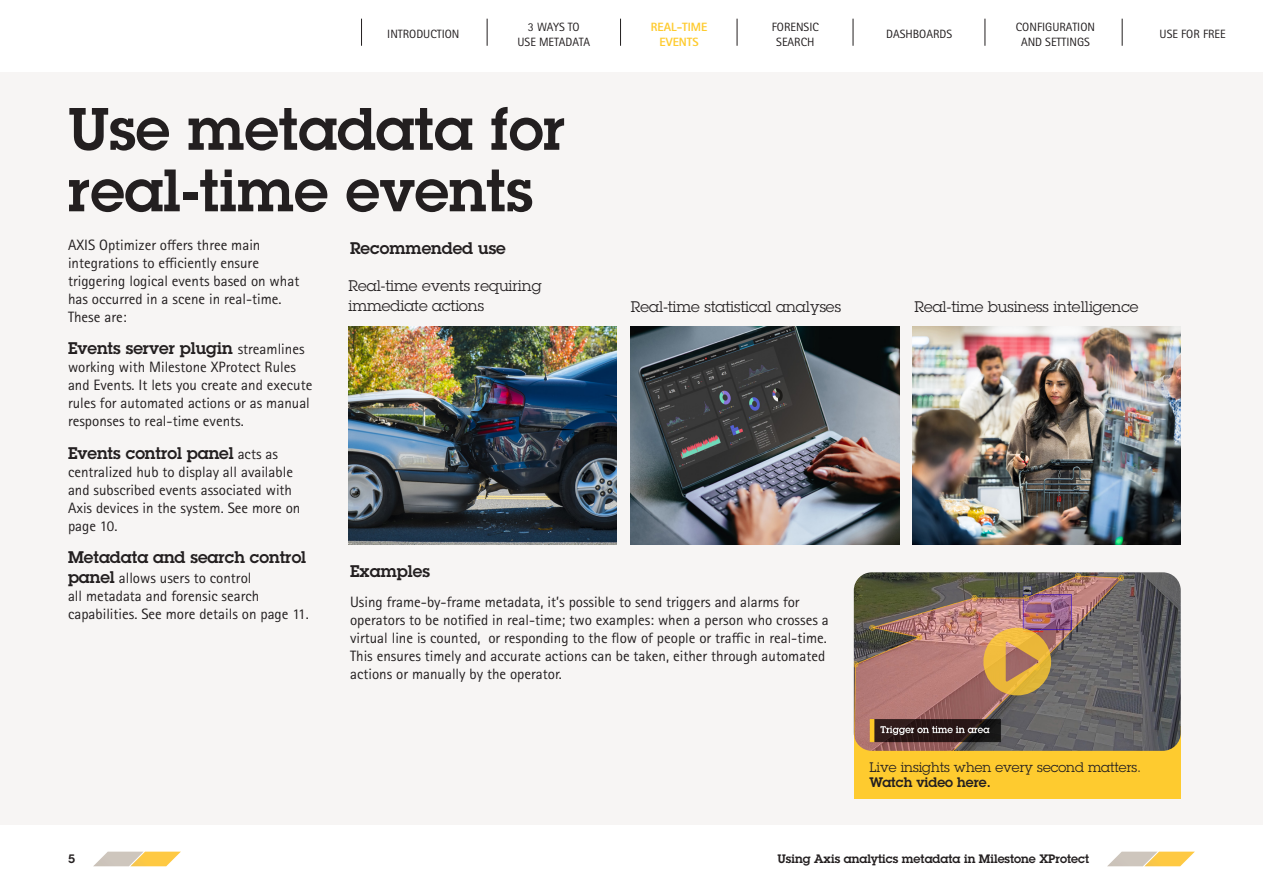
<style>
.page{position:relative;width:1263px;height:893px;background:#fff}
.page>*{position:absolute;margin:0;border:0;box-sizing:border-box;transform-origin:0 0}
.Headline{font:600 58.5px/61.5px "Lubalin Graph ECG";color:#231f20}
.Ingress{font:600 16.5px "Lubalin Graph ECG";color:#231f20}
.Ingress-2{font:15px/18px "Rotis Sans Serif Pro";color:#231f20}
.Ingress-3{font:15px/19.5px "Lubalin Graph ECG";color:#231f20}
.Ingress-4{font:13.5px/15px "Lubalin Graph ECG";color:#231f20}
.t1{font:12px/15px "Rotis Sans Serif Pro";color:#231f20;text-align:center}
.t2{font:600 12px "Lubalin Graph ECG";color:#231f20}
.t3{font:800 12px/15px "Rotis Sans Serif Pro";color:#fecb2f;text-align:center}
.s1{font-family:"Rotis Sans Serif Pro";font-weight:400;font-size:15px}
.s2{font-family:"Lubalin Graph ECG";font-weight:600;font-size:16.5px}
.s3{font-weight:600}
</style>
<div class="page">
<div style="left:0;top:72px;width:1263px;height:753px;background:#f7f5f4"></div>
<img style="left:631px;top:327px;width:268px;height:217px">
<div style="left:854px;top:726px;width:327px;height:72px;background:#fecb2f"></div>
<svg style="left:93px;top:852px;width:88px;height:14px"></svg>
<svg style="left:1107px;top:852px;width:88px;height:14px"></svg>
<img style="left:349px;top:327px;width:268px;height:217px">
<img style="left:912px;top:327px;width:268px;height:217px">
<img style="left:854px;top:572px;width:327px;height:179px">
<svg style="left:983px;top:628px;width:68px;height:67px;background:#cf9d4e"></svg>
<svg style="left:361px;top:19px;width:1px;height:27px"></svg>
<svg style="left:487px;top:19px;width:1px;height:27px"></svg>
<svg style="left:620px;top:19px;width:1px;height:27px"></svg>
<svg style="left:737px;top:19px;width:1px;height:27px"></svg>
<svg style="left:853px;top:19px;width:1px;height:27px"></svg>
<svg style="left:984px;top:19px;width:1px;height:27px"></svg>
<svg style="left:1122px;top:19px;width:1px;height:27px"></svg>
<p class="t1" style="left:387px;top:27px;width:74px">INTRODUCTION</p>
<p class="t1" style="left:772px;top:19px;width:49px">FORENSIC<br>SEARCH</p>
<p class="t1" style="left:517px;top:19px;width:74px">3 WAYS TO<br>USE METADATA</p>
<p class="t3" style="left:651px;top:19px;width:58px">REAL-TIME<br>EVENTS</p>
<p class="t1" style="left:886px;top:27px;width:67px">DASHBOARDS</p>
<p class="t1" style="left:1016px;top:19px;width:81px">CONFIGURATION<br>AND SETTINGS</p>
<p class="t1" style="left:1160px;top:27px;width:67px">USE FOR FREE</p>
<p class="Headline" style="left:68px;top:99px;width:499px">Use metadata for real-time events</p>
<p class="Ingress-2" style="left:68px;top:236px;width:233px">AXIS Optimizer offers three main integrations to efficiently ensure triggering logical events based on what has occurred in a scene in real-time.<br>These are:</p>
<p class="Ingress" style="left:68px;top:338px;width:238px">Events server plugin <span class="s1">streamlines</span></p>
<p class="Ingress-2" style="left:68px;top:359px;width:246px">working with Milestone XProtect Rules and Events. It lets you create and execute rules for automated actions or as manual responses to real-time events.</p>
<p class="Ingress" style="left:68px;top:442px;width:211px">Events control panel <span class="s1">acts as</span></p>
<p class="Ingress-2" style="left:68px;top:463px;width:234px">centralized hub to display all available and subscribed events associated with<br>Axis devices in the system. See more on page 10.</p>
<p class="Ingress" style="left:68px;top:546px;width:240px">Metadata and search control</p>
<p class="Ingress-2" style="left:68px;top:569px;width:242px"><span class="s2">panel</span> allows users to control<br>all metadata and forensic search capabilities. See more details on page 11.</p>
<p class="Ingress" style="left:350px;top:237px;width:157px">Recommended use</p>
<p class="Ingress-3" style="left:349px;top:276px;width:195px">Real-time events requiring immediate actions</p>
<p class="Ingress-3" style="left:631px;top:297px;width:212px">Real-time statistical analyses</p>
<p class="Ingress-3" style="left:914px;top:297px;width:226px">Real-time business intelligence</p>
<p class="Ingress" style="left:350px;top:560px;width:81px">Examples</p>
<p class="Ingress-2" style="left:350px;top:593px;width:480px">Using frame-by-frame metadata, it’s possible to send triggers and alarms for operators to be notified in real-time; two examples: when a person who crosses a virtual line is counted, or responding to the flow of people or traffic in real-time.<br>This ensures timely and accurate actions can be taken, either through automated actions or manually by the operator.</p>
<p class="Ingress-4" style="left:870px;top:760px;width:273px">Live insights when every second matters.<br><span class="s3">Watch video here.</span></p>
<p class="t2" style="left:68px;top:851px;width:8px">5</p>
<p class="t2" style="left:777px;top:851px;width:313px">Using Axis analytics metadata in Milestone XProtect</p>
</div>
